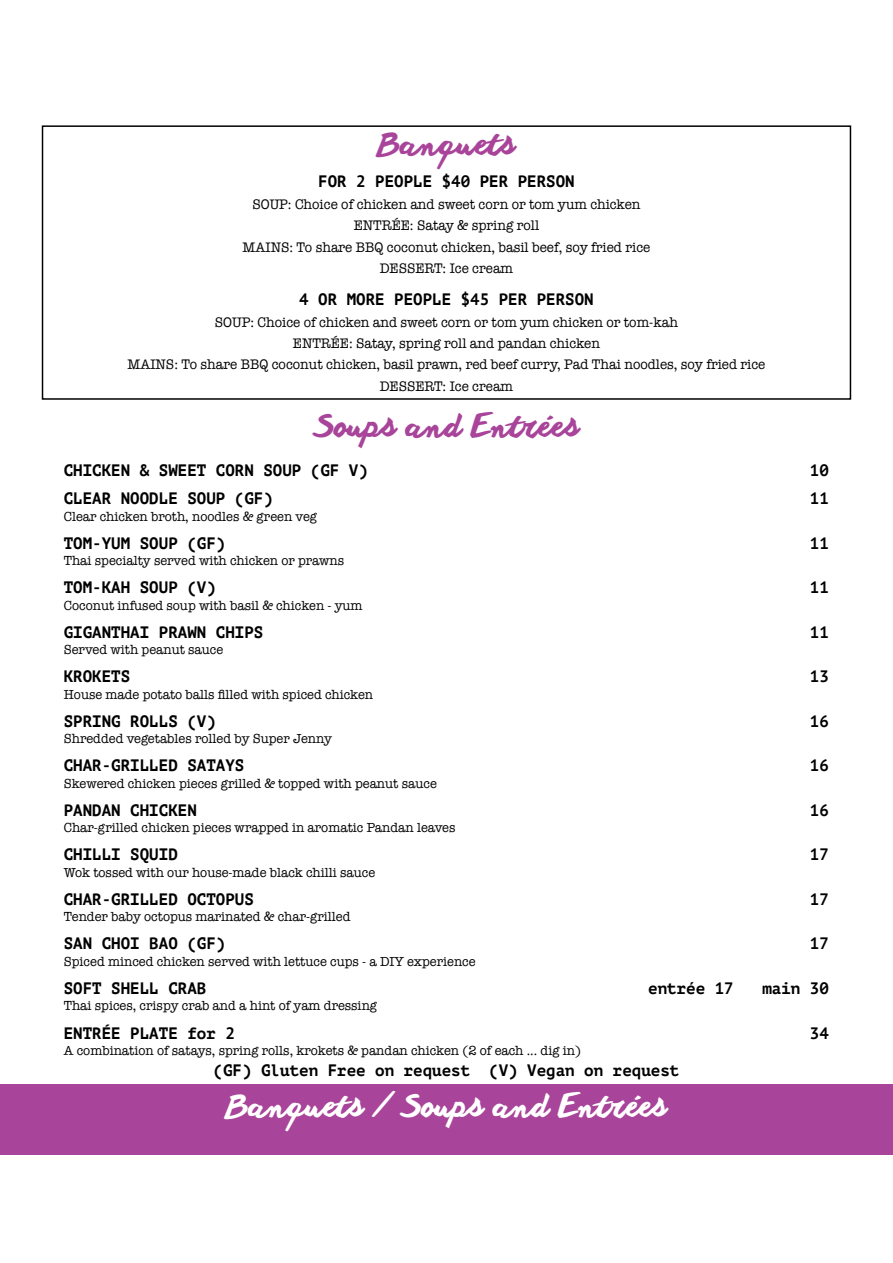
<style>
.page{position:relative;width:893px;height:1263px;background:#fff}
.page>*{position:absolute;margin:0;border:0;box-sizing:border-box;transform-origin:0 0}
.t1{font:31.5px "anothershabby";color:#fff}
.t2{font:31.5px "anothershabby";color:#a84499}
.t3{font:700 16.5px "PT Mono";color:#000;scale:.96 1}
.t4{font:14.25px/21.3px "American Typewriter";color:#000;text-align:center;scale:.95 1}
.t5{font:13.5px "American Typewriter";color:#000;scale:.96 1}
</style>
<div class="page">
<div style="left:0;top:1084px;width:893px;height:70px;background:#a84499"></div>
<div style="left:42px;top:125px;width:809px;height:275px;border:2px solid #000"></div>
<h1 class="t2" style="left:378px;top:126px;width:139px">Banquets</h1>
<p class="t3" style="left:318px;top:172px;width:269px">FOR 2 PEOPLE $40 PER PERSON</p>
<p class="t4" style="left:243px;top:193px;width:431px">SOUP: Choice of chicken and sweet corn or tom yum chicken ENTRÉE: Satay &amp; spring roll<br>MAINS: To share BBQ coconut chicken, basil beef, soy fried rice DESSERT: Ice cream</p>
<p class="t3" style="left:299px;top:290px;width:308px">4 OR MORE PEOPLE $45 PER PERSON</p>
<p class="t4" style="left:128px;top:311px;width:673px">SOUP: Choice of chicken and sweet corn or tom yum chicken or tom-kah<br>ENTRÉE: Satay, spring roll and pandan chicken<br>MAINS: To share BBQ coconut chicken, basil prawn, red beef curry, Pad Thai noodles, soy fried rice DESSERT: Ice cream</p>
<h1 class="t2" style="left:314px;top:408px;width:267px">Soups and Entrées</h1>
<p class="t3" style="left:64px;top:460px;width:318px">CHICKEN &amp; SWEET CORN SOUP (GF V)</p>
<p class="t3" style="left:810px;top:460px;width:21px">10</p>
<p class="t3" style="left:64px;top:489px;width:219px">CLEAR NOODLE SOUP (GF)</p>
<p class="t3" style="left:810px;top:489px;width:21px">11</p>
<p class="t5" style="left:64px;top:506px;width:265px">Clear chicken broth, noodles &amp; green veg</p>
<p class="t3" style="left:64px;top:533px;width:170px">TOM-YUM SOUP (GF)</p>
<p class="t3" style="left:810px;top:533px;width:21px">11</p>
<p class="t5" style="left:64px;top:550px;width:294px">Thai specialty served with chicken or prawns</p>
<p class="t3" style="left:64px;top:578px;width:160px">TOM-KAH SOUP (V)</p>
<p class="t3" style="left:810px;top:578px;width:21px">11</p>
<p class="t5" style="left:64px;top:595px;width:313px">Coconut infused soup with basil &amp; chicken - yum</p>
<p class="t3" style="left:64px;top:622px;width:209px">GIGANTHAI PRAWN CHIPS</p>
<p class="t3" style="left:810px;top:622px;width:21px">11</p>
<p class="t5" style="left:64px;top:639px;width:168px">Served with peanut sauce</p>
<p class="t3" style="left:64px;top:667px;width:71px">KROKETS</p>
<p class="t3" style="left:810px;top:667px;width:21px">13</p>
<p class="t5" style="left:64px;top:684px;width:324px">House made potato balls filled with spiced chicken</p>
<p class="t3" style="left:64px;top:711px;width:160px">SPRING ROLLS (V)</p>
<p class="t3" style="left:810px;top:711px;width:21px">16</p>
<p class="t5" style="left:64px;top:728px;width:281px">Shredded vegetables rolled by Super Jenny</p>
<p class="t3" style="left:64px;top:756px;width:190px">CHAR-GRILLED SATAYS</p>
<p class="t3" style="left:810px;top:756px;width:21px">16</p>
<p class="t5" style="left:64px;top:773px;width:390px">Skewered chicken pieces grilled &amp; topped with peanut sauce</p>
<p class="t3" style="left:64px;top:800px;width:140px">PANDAN CHICKEN</p>
<p class="t3" style="left:810px;top:800px;width:21px">16</p>
<p class="t5" style="left:64px;top:817px;width:410px">Char-grilled chicken pieces wrapped in aromatic Pandan leaves</p>
<p class="t3" style="left:64px;top:845px;width:120px">CHILLI SQUID</p>
<p class="t3" style="left:810px;top:845px;width:21px">17</p>
<p class="t5" style="left:64px;top:862px;width:326px">Wok tossed with our house-made black chilli sauce</p>
<p class="t3" style="left:64px;top:889px;width:200px">CHAR-GRILLED OCTOPUS</p>
<p class="t3" style="left:810px;top:889px;width:21px">17</p>
<p class="t5" style="left:64px;top:906px;width:300px">Tender baby octopus marinated &amp; char-grilled</p>
<p class="t3" style="left:64px;top:934px;width:170px">SAN CHOI BAO (GF)</p>
<p class="t3" style="left:810px;top:934px;width:21px">17</p>
<p class="t5" style="left:64px;top:951px;width:431px">Spiced minced chicken served with lettuce cups - a DIY experience</p>
<p class="t3" style="left:64px;top:978px;width:150px">SOFT SHELL CRAB</p>
<p class="t3" style="left:648px;top:978px;width:91px">entrée 17</p>
<p class="t3" style="left:762px;top:978px;width:71px">main 30</p>
<p class="t5" style="left:64px;top:995px;width:328px">Thai spices, crispy crab and a hint of yam dressing</p>
<p class="t3" style="left:64px;top:1023px;width:180px">ENTRÉE PLATE for 2</p>
<p class="t3" style="left:810px;top:1023px;width:21px">34</p>
<p class="t5" style="left:64px;top:1040px;width:540px">A combination of satays, spring rolls, krokets &amp; pandan chicken (2 of each ... dig in)</p>
<p class="t3" style="left:214px;top:1060px;width:487px">(GF) Gluten Free on request (V) Vegan on request</p>
<h1 class="t1" style="left:226px;top:1087px;width:442px">Banquets / Soups and Entrées</h1>
</div>
